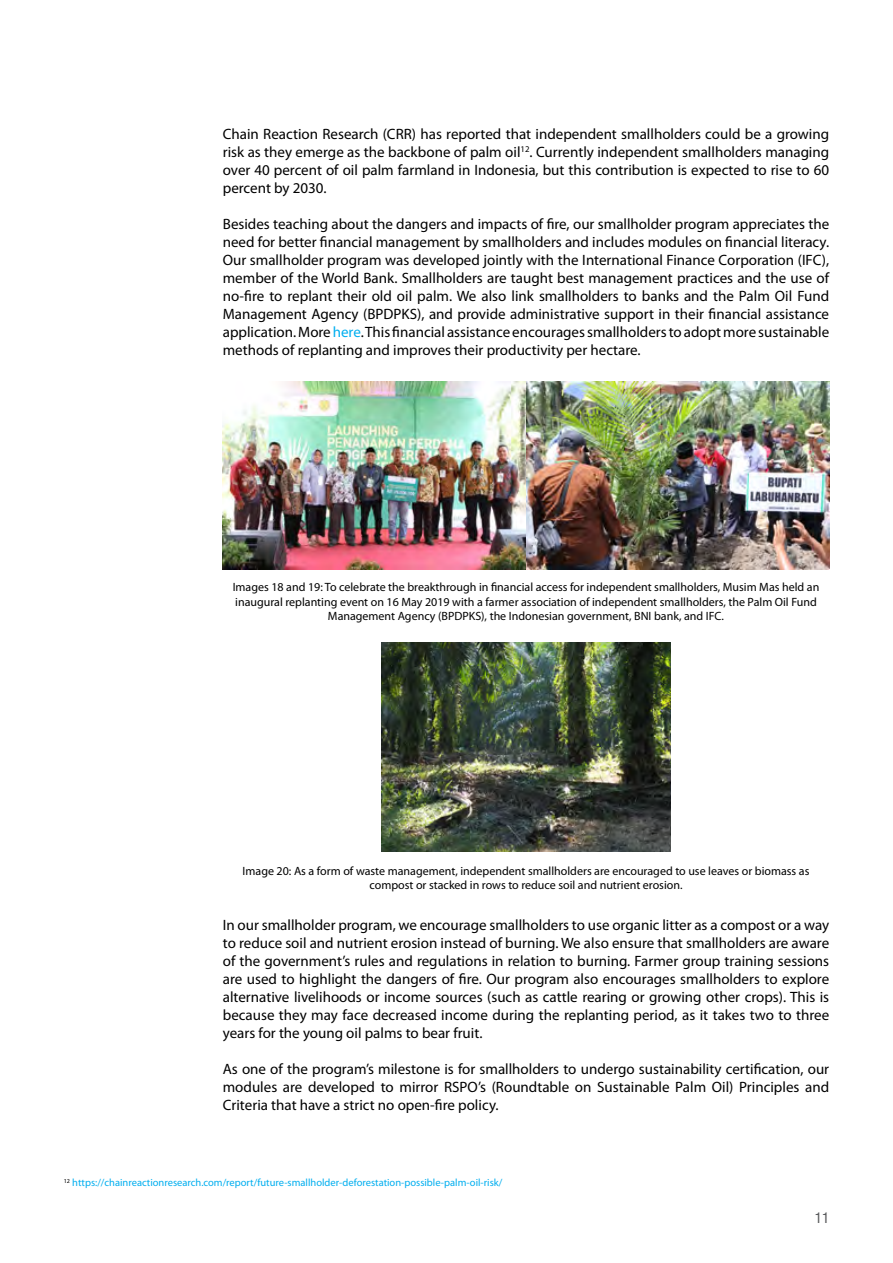
<style>
.page{position:relative;width:893px;height:1263px;background:#fff}
.page>*{position:absolute;margin:0;border:0;box-sizing:border-box;transform-origin:0 0}
.t1{font:15px/18px "Myriad Pro";color:#000;text-align:justify}
.t2{font:condensed 15px "Helvetica Neue LT Std";color:#58595b}
.t3{font:12px/14.4px "Myriad Pro";color:#000;text-align:center}
.t4{font:10.5px "Myriad Pro";color:#00aeef}
.s1{color:#00aeef}
</style>
<div class="page">
<img style="left:223px;top:382px;width:606px;height:187px">
<img style="left:382px;top:642px;width:288px;height:209px">
<p class="t1" style="left:223px;top:125px;width:608px">Chain Reaction Research (CRR) has reported that independent smallholders could be a growing risk as they emerge as the backbone of palm oil<sup>12</sup>. Currently independent smallholders managing over 40 percent of oil palm farmland in Indonesia, but this contribution is expected to rise to 60 percent by 2030.</p>
<p class="t1" style="left:223px;top:215px;width:608px">Besides teaching about the dangers and impacts of fire, our smallholder program appreciates the need for better financial management by smallholders and includes modules on financial literacy.<br>Our smallholder program was developed jointly with the International Finance Corporation (IFC), member of the World Bank. Smallholders are taught best management practices and the use of no-fire to replant their old oil palm. We also link smallholders to banks and the Palm Oil Fund Management Agency (BPDPKS), and provide administrative support in their financial assistance application. More <span class="s1">here</span>. This financial assistance encourages smallholders to adopt more sustainable methods of replanting and improves their productivity per hectare.</p>
<p class="t3" style="left:233px;top:580px;width:588px">Images 18 and 19: To celebrate the breakthrough in financial access for independent smallholders, Musim Mas held an inaugural replanting event on 16 May 2019 with a farmer association of independent smallholders, the Palm Oil Fund<br>Management Agency (BPDPKS), the Indonesian government, BNI bank, and IFC.</p>
<p class="t3" style="left:243px;top:864px;width:568px">Image 20: As a form of waste management, independent smallholders are encouraged to use leaves or biomass as compost or stacked in rows to reduce soil and nutrient erosion.</p>
<p class="t1" style="left:223px;top:916px;width:608px">In our smallholder program, we encourage smallholders to use organic litter as a compost or a way to reduce soil and nutrient erosion instead of burning. We also ensure that smallholders are aware of the government’s rules and regulations in relation to burning. Farmer group training sessions are used to highlight the dangers of fire. Our program also encourages smallholders to explore alternative livelihoods or income sources (such as cattle rearing or growing other crops). This is because they may face decreased income during the replanting period, as it takes two to three years for the young oil palms to bear fruit.</p>
<p class="t1" style="left:223px;top:1060px;width:608px">As one of the program’s milestone is for smallholders to undergo sustainability certification, our modules are developed to mirror RSPO’s (Roundtable on Sustainable Palm Oil) Principles and Criteria that have a strict no open-fire policy.</p>
<p class="t4" style="left:64px;top:1177px;width:440px"><sup>12</sup> https://chainreactionresearch.com/report/future-smallholder-deforestation-possible-palm-oil-risk/</p>
<p class="t2" style="left:815px;top:1209px;width:16px">11</p>
</div>
